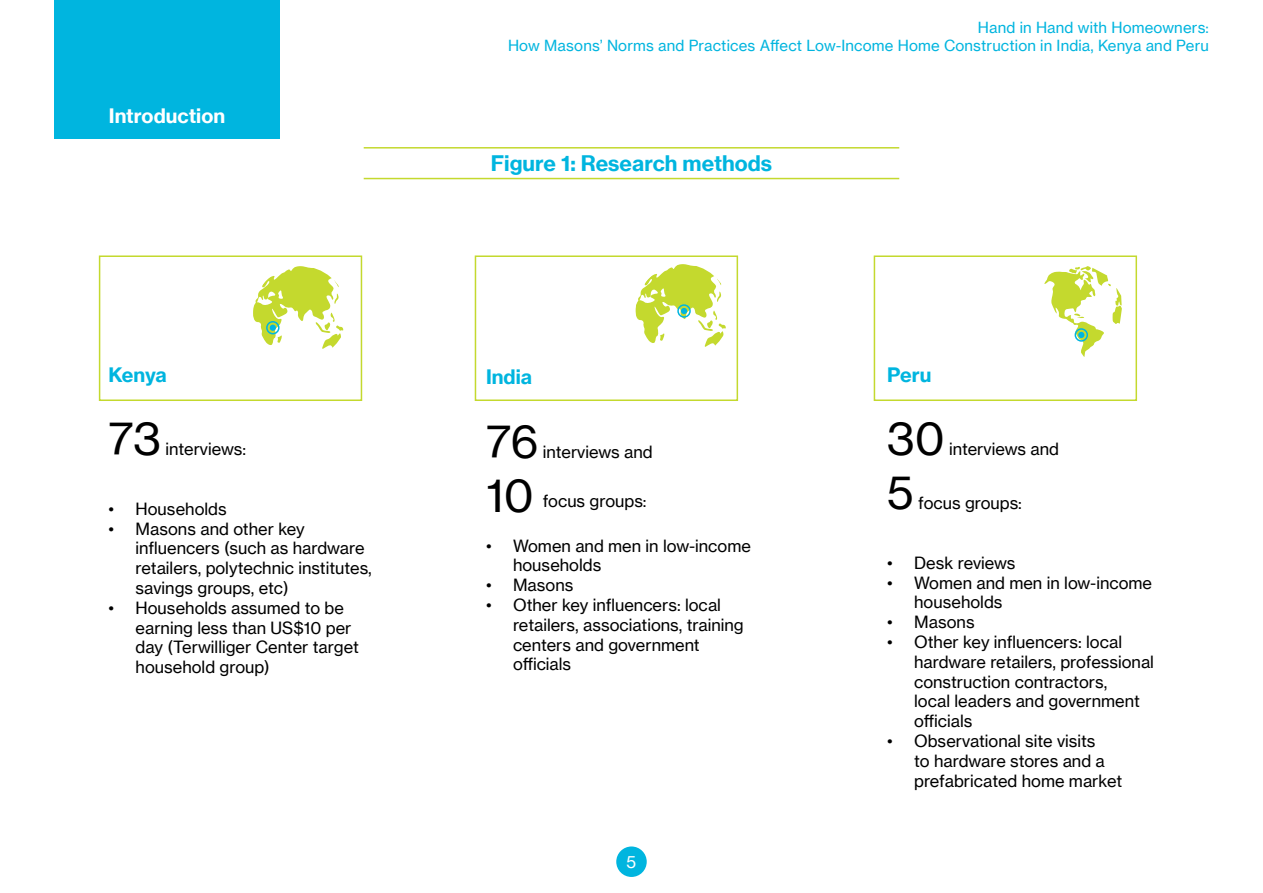
<style>
.page{position:relative;width:1263px;height:893px;background:#fff}
.page>*{position:absolute;margin:0;border:0;box-sizing:border-box;transform-origin:0 0}
.t1{font:45px "Neue Haas Grotesk Text";color:#000}
.t2{font:700 21px "Neue Haas Grotesk Text";color:#00b5df}
.t3{font:700 19.5px "Neue Haas Grotesk Text";color:#00b5df}
.t4{font:700 19.5px "Neue Haas Grotesk Text";color:#fff}
.t5{font:16.5px/19.8px "Neue Haas Grotesk Text";color:#000}
.t6{font:16.5px "Neue Haas Grotesk Text";color:#fff}
.t7{font:15px/18px "Neue Haas Grotesk Text";letter-spacing:.01em;color:#02b5df;text-align:right}
</style>
<div class="page">
<div style="left:616px;top:846px;width:31px;height:31px;background:#00b5df;border-radius:50%"></div>
<hr style="left:364px;top:147px;width:535px;height:2px;background:#c4d92e">
<hr style="left:364px;top:178px;width:535px;height:1px;background:#c4d92e">
<div style="left:99px;top:255px;width:263px;height:146px;border:2px solid #c4d92e"></div>
<div style="left:475px;top:255px;width:263px;height:146px;border:2px solid #c4d92e"></div>
<div style="left:874px;top:255px;width:263px;height:146px;border:2px solid #c4d92e"></div>
<svg style="left:636px;top:264px;width:90px;height:83px"></svg>
<div style="left:677px;top:304px;width:14px;height:14px;border:2px solid #00b5df;border-radius:50%"></div>
<svg style="left:1044px;top:266px;width:78px;height:91px"></svg>
<div style="left:1074px;top:328px;width:14px;height:14px;border:2px solid #00b5df;border-radius:50%"></div>
<svg style="left:253px;top:266px;width:90px;height:83px"></svg>
<div style="left:266px;top:321px;width:14px;height:13px;border:2px solid #00b5df;border-radius:50%"></div>
<div style="left:55px;top:0;width:225px;height:139px;background:#00b5df"></div>
<p class="t4" style="left:109px;top:104px;width:118px">Introduction</p>
<p class="t3" style="left:109px;top:362px;width:60px">Kenya</p>
<h1 class="t1" style="left:109px;top:411px;width:54px">73</h1>
<p class="t5" style="left:166px;top:439px;width:82px">interviews:</p>
<p class="t5" style="left:109px;top:499px;width:120px">• Households</p>
<p class="t5" style="left:136px;top:519px;width:238px;text-indent:-27px">• Masons and other key influencers (such as hardware retailers, polytechnic institutes, savings groups, etc)</p>
<p class="t5" style="left:136px;top:598px;width:225px;text-indent:-27px">• Households assumed to be earning less than US$10 per day (Terwilliger Center target household group)</p>
<p class="t7" style="left:508px;top:19px;width:702px">Hand in Hand with Homeowners:<br>How Masons’ Norms and Practices Affect Low-Income Home Construction in India, Kenya and Peru</p>
<p class="t2" style="left:491px;top:150px;width:283px">Figure 1: Research methods</p>
<p class="t3" style="left:486px;top:365px;width:48px">India</p>
<p class="t3" style="left:887px;top:362px;width:46px">Peru</p>
<h1 class="t1" style="left:486px;top:414px;width:54px">76</h1>
<p class="t5" style="left:543px;top:442px;width:111px">interviews and</p>
<h1 class="t1" style="left:887px;top:411px;width:59px">30</h1>
<p class="t5" style="left:949px;top:439px;width:111px">interviews and</p>
<h1 class="t1" style="left:486px;top:468px;width:49px">10</h1>
<p class="t5" style="left:513px;top:536px;width:239px;text-indent:-27px">• Women and men in low-income households</p>
<p class="t5" style="left:486px;top:575px;width:89px">• Masons</p>
<p class="t5" style="left:513px;top:595px;width:232px;text-indent:-27px">• Other key influencers: local retailers, associations, training centers and government officials</p>
<p class="t5" style="left:543px;top:491px;width:105px">focus groups:</p>
<h1 class="t1" style="left:887px;top:465px;width:28px">5</h1>
<p class="t5" style="left:918px;top:493px;width:105px">focus groups:</p>
<p class="t5" style="left:887px;top:553px;width:130px">• Desk reviews</p>
<p class="t5" style="left:914px;top:573px;width:239px;text-indent:-27px">• Women and men in low-income households</p>
<p class="t5" style="left:887px;top:612px;width:89px">• Masons</p>
<p class="t5" style="left:914px;top:632px;width:241px;text-indent:-27px">• Other key influencers: local hardware retailers, professional construction contractors,<br>local leaders and government officials</p>
<p class="t5" style="left:914px;top:731px;width:209px;text-indent:-27px">• Observational site visits<br>to hardware stores and a prefabricated home market</p>
<p class="t6" style="left:627px;top:852px;width:11px">5</p>
</div>
